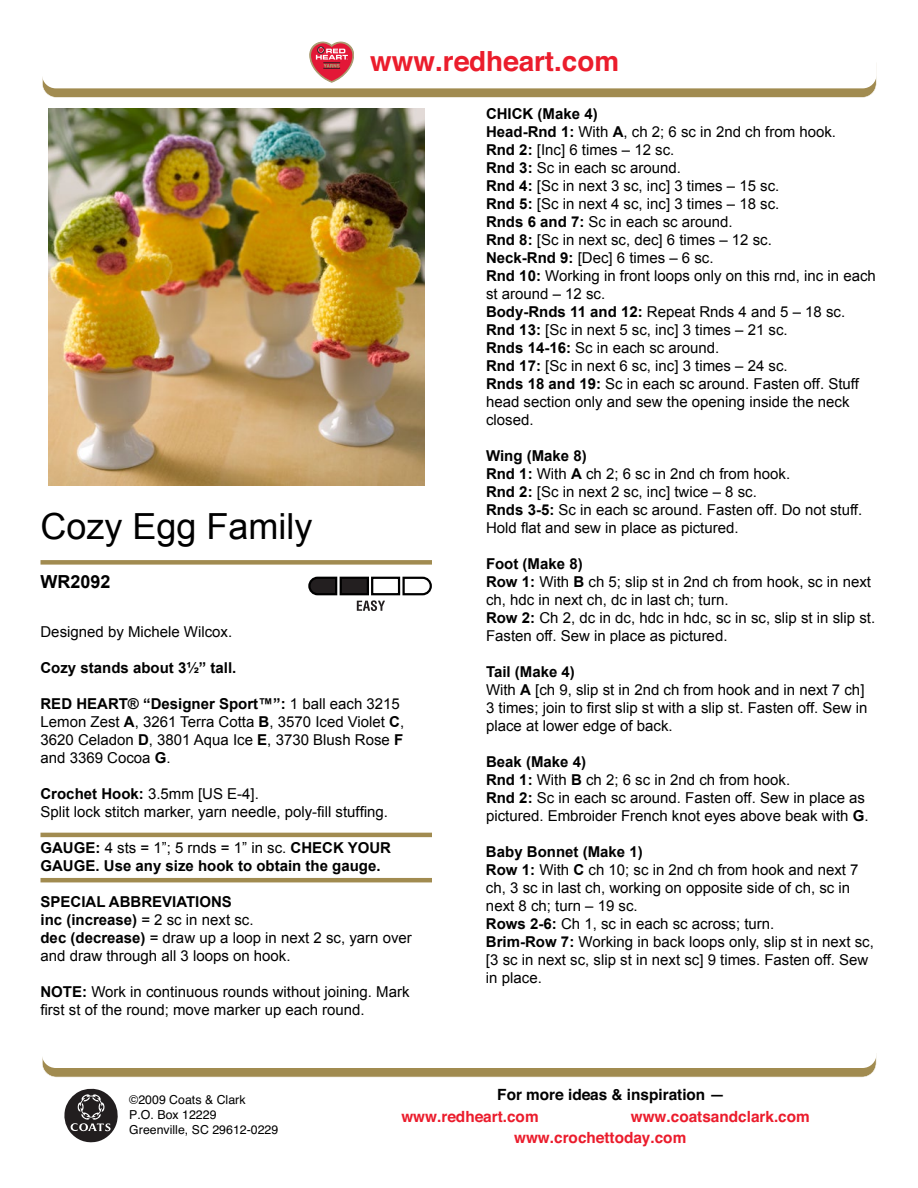
<style>
.page{position:relative;width:918px;height:1188px;background:#fff}
.page>*{position:absolute;margin:0;border:0;box-sizing:border-box;transform-origin:0 0}
.t1{font:36px "Arial";color:#000}
.t2{font:700 27.75px "Helvetica";color:#eb1d2c}
.t3{font:700 18px "Arial";color:#000}
.t4{font:700 15.45px/20.9px "Helvetica";color:#eb1c2c}
.t5{font:700 15.45px "Helvetica";color:#000}
.t6{font:15px/18px "Arial";color:#000}
.t7{font:700 15px/18px "Arial";color:#000}
.t8{font:12.3px/14.9px "Helvetica";color:#000}
.s1{font-weight:700}
.s2{font-weight:400}
</style>
<div class="page">
<svg style="left:42px;top:42px;width:834px;height:56px"></svg>
<svg style="left:42px;top:1057px;width:834px;height:20px"></svg>
<svg style="left:64px;top:1089px;width:54px;height:53px"></svg>
<img style="left:48px;top:108px;width:376px;height:378px">
<div style="left:40px;top:560px;width:392px;height:5px;background:#a18b50"></div>
<svg style="left:308px;top:576px;width:124px;height:35px"></svg>
<hr style="left:40px;top:833px;width:392px;height:4px;background:#a18b50">
<hr style="left:40px;top:878px;width:392px;height:4px;background:#a18b50">
<h2 class="t2" style="left:370px;top:36px;width:250px">www.redheart.com</h2>
<h1 class="t1" style="left:40px;top:506px;width:274px">Cozy Egg Family</h1>
<p class="t3" style="left:40px;top:571px;width:72px">WR2092</p>
<p class="t6" style="left:40px;top:623px;width:193px">Designed by Michele Wilcox.</p>
<p class="t7" style="left:40px;top:659px;width:197px">Cozy stands about 3½” tall.</p>
<p class="t6" style="left:40px;top:695px;width:365px"><span class="s1">RED HEART® “Designer Sport™”:</span> 1 ball each 3215<br>Lemon Zest <span class="s1">A</span>, 3261 Terra Cotta <span class="s1">B</span>, 3570 Iced Violet <span class="s1">C</span>, 3620 Celadon <span class="s1">D</span>, 3801 Aqua Ice <span class="s1">E</span>, 3730 Blush Rose <span class="s1">F </span>and 3369 Cocoa <span class="s1">G</span>.</p>
<p class="t6" style="left:40px;top:785px;width:349px"><span class="s1">Crochet Hook:</span> 3.5mm [US E-4].<br>Split lock stitch marker, yarn needle, poly-fill stuffing.</p>
<p class="t7" style="left:40px;top:839px;width:352px">GAUGE: <span class="s2">4 sts = 1”; 5 rnds = 1” in sc.</span> CHECK YOUR<br>GAUGE. Use any size hook to obtain the gauge.</p>
<p class="t6" style="left:40px;top:893px;width:373px"><span class="s1">SPECIAL ABBREVIATIONS<br>inc (increase)</span> = 2 sc in next sc.<br><span class="s1">dec (decrease)</span> = draw up a loop in next 2 sc, yarn over and draw through all 3 loops on hook.</p>
<p class="t6" style="left:40px;top:983px;width:371px"><span class="s1">NOTE:</span> Work in continuous rounds without joining. Mark first st of the round; move marker up each round.</p>
<p class="t6" style="left:486px;top:105px;width:391px"><span class="s1">CHICK (Make 4)<br>Head-Rnd 1:</span> With <span class="s1">A</span>, ch 2; 6 sc in 2nd ch from hook.<br><span class="s1">Rnd 2:</span> [Inc] 6 times – 12 sc.<br><span class="s1">Rnd 3:</span> Sc in each sc around.<br><span class="s1">Rnd 4:</span> [Sc in next 3 sc, inc] 3 times – 15 sc.<br><span class="s1">Rnd 5:</span> [Sc in next 4 sc, inc] 3 times – 18 sc.<br><span class="s1">Rnds 6 and 7:</span> Sc in each sc around.<br><span class="s1">Rnd 8:</span> [Sc in next sc, dec] 6 times – 12 sc.<br><span class="s1">Neck-Rnd 9:</span> [Dec] 6 times – 6 sc.<br><span class="s1">Rnd 10:</span> Working in front loops only on this rnd, inc in each st around – 12 sc.<br><span class="s1">Body-Rnds 11 and 12:</span> Repeat Rnds 4 and 5 – 18 sc.<br><span class="s1">Rnd 13:</span> [Sc in next 5 sc, inc] 3 times – 21 sc.<br><span class="s1">Rnds 14-16:</span> Sc in each sc around.<br><span class="s1">Rnd 17:</span> [Sc in next 6 sc, inc] 3 times – 24 sc.<br><span class="s1">Rnds 18 and 19:</span> Sc in each sc around. Fasten off. Stuff head section only and sew the opening inside the neck closed.</p>
<p class="t6" style="left:486px;top:447px;width:378px"><span class="s1">Wing (Make 8)<br>Rnd 1:</span> With <span class="s1">A</span> ch 2; 6 sc in 2nd ch from hook.<br><span class="s1">Rnd 2:</span> [Sc in next 2 sc, inc] twice – 8 sc.<br><span class="s1">Rnds 3-5:</span> Sc in each sc around. Fasten off. Do not stuff.<br>Hold flat and sew in place as pictured.</p>
<p class="t6" style="left:486px;top:555px;width:391px"><span class="s1">Foot (Make 8)<br>Row 1:</span> With <span class="s1">B</span> ch 5; slip st in 2nd ch from hook, sc in next ch, hdc in next ch, dc in last ch; turn.<br><span class="s1">Row 2:</span> Ch 2, dc in dc, hdc in hdc, sc in sc, slip st in slip st.<br>Fasten off. Sew in place as pictured.</p>
<p class="t6" style="left:486px;top:663px;width:383px"><span class="s1">Tail (Make 4)<br></span>With <span class="s1">A</span> [ch 9, slip st in 2nd ch from hook and in next 7 ch] 3 times; join to first slip st with a slip st. Fasten off. Sew in place at lower edge of back.</p>
<p class="t6" style="left:486px;top:753px;width:384px"><span class="s1">Beak (Make 4)<br>Rnd 1:</span> With <span class="s1">B</span> ch 2; 6 sc in 2nd ch from hook.<br><span class="s1">Rnd 2:</span> Sc in each sc around. Fasten off. Sew in place as pictured. Embroider French knot eyes above beak with <span class="s1">G</span>.</p>
<p class="t6" style="left:486px;top:843px;width:389px"><span class="s1">Baby Bonnet (Make 1)<br>Row 1:</span> With <span class="s1">C</span> ch 10; sc in 2nd ch from hook and next 7 ch, 3 sc in last ch, working on opposite side of ch, sc in next 8 ch; turn – 19 sc.<br><span class="s1">Rows 2-6:</span> Ch 1, sc in each sc across; turn.<br><span class="s1">Brim-Row 7:</span> Working in back loops only, slip st in next sc, [3 sc in next sc, slip st in next sc] 9 times. Fasten off. Sew in place.</p>
<p class="t8" style="left:129px;top:1093px;width:151px">©2009 Coats &amp; Clark<br>P.O. Box 12229<br>Greenville, SC 29612-0229</p>
<p class="t5" style="left:497px;top:1082px;width:229px">For more ideas &amp; inspiration —</p>
<p class="t4" style="left:401px;top:1106px;width:139px">www.redheart.com</p>
<p class="t4" style="left:514px;top:1106px;width:297px;text-indent:117px">www.coatsandclark.com www.crochettoday.com</p>
</div>
